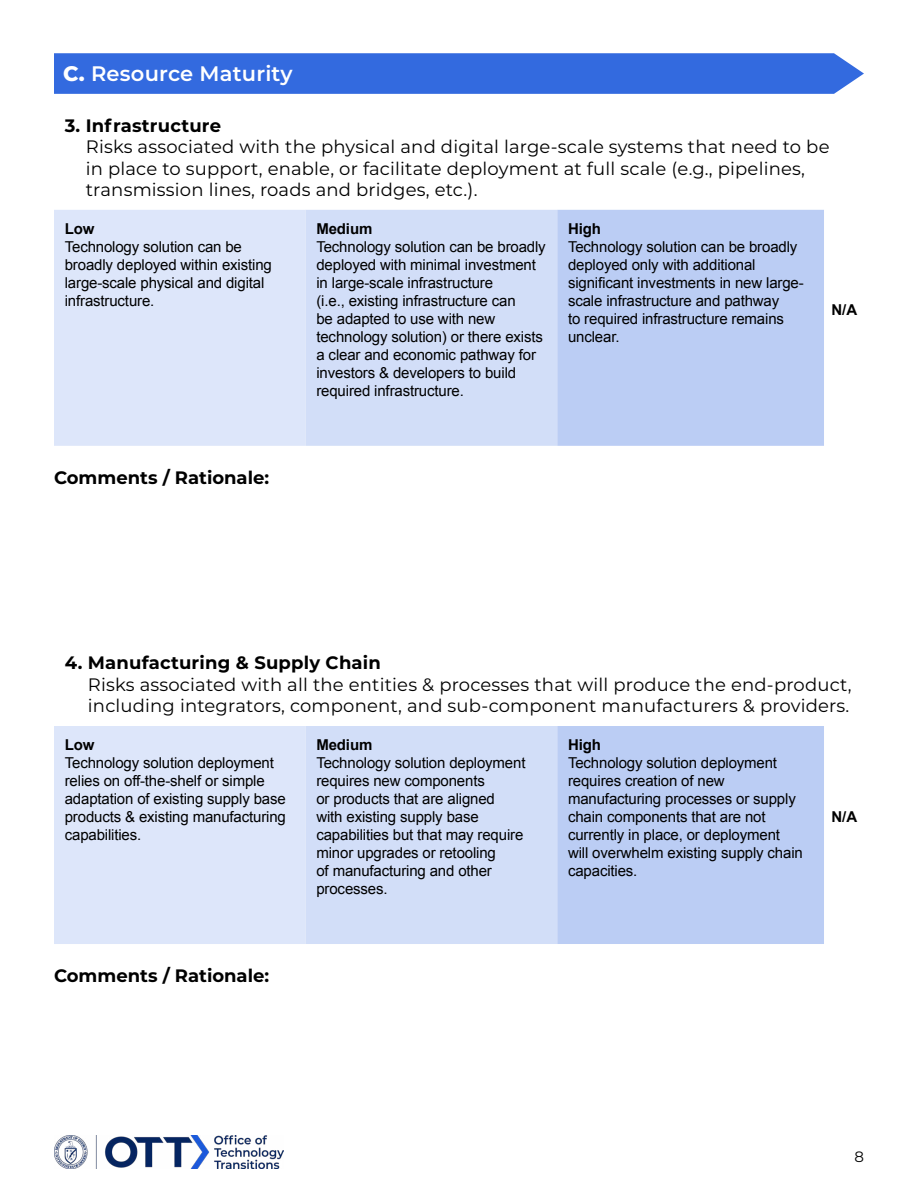
<style>
.page{position:relative;width:918px;height:1188px;background:#fff}
.page>*{position:absolute;margin:0;border:0;box-sizing:border-box;transform-origin:0 0}
.t1{font:600 21px "Montserrat";letter-spacing:.01em;color:#fff}
.t2{font:18px/21.6px "Montserrat";letter-spacing:.01em;color:#000}
.t3{font:700 18px "Montserrat";letter-spacing:.005em;color:#000}
.t4{font:15px/18px "Arial";letter-spacing:-.01em;color:#000}
.t5{font:700 15px "Arial";letter-spacing:-.01em;color:#000}
.t6{font:15px "Montserrat";color:#000}
.s1{font-weight:800}
</style>
<div class="page">
<img style="left:54px;top:1136px;width:229px;height:33px">
<div style="left:54px;top:53px;width:810px;height:41px;background:#336adf"></div>
<svg style="left:54px;top:210px;width:770px;height:236px;background:#cddaf7"></svg>
<svg style="left:54px;top:726px;width:770px;height:218px;background:#cddaf7"></svg>
<h1 class="t1" style="left:63px;top:59px;width:231px"><span class="s1">C.</span> Resource Maturity</h1>
<p class="t3" style="left:65px;top:112px;width:158px">3. Infrastructure</p>
<p class="t2" style="left:86px;top:135px;width:745px">Risks associated with the physical and digital large-scale systems that need to be in place to support, enable, or facilitate deployment at full scale (e.g., pipelines, transmission lines, roads and bridges, etc.).</p>
<p class="t5" style="left:65px;top:219px;width:31px">Low</p>
<p class="t4" style="left:65px;top:238px;width:209px">Technology solution can be broadly deployed within existing large-scale physical and digital infrastructure.</p>
<p class="t5" style="left:316px;top:219px;width:57px">Medium</p>
<p class="t4" style="left:316px;top:238px;width:231px">Technology solution can be broadly deployed with minimal investment in large-scale infrastructure<br>(i.e., existing infrastructure can<br>be adapted to use with new technology solution) or there exists a clear and economic pathway for investors &amp; developers to build required infrastructure.</p>
<p class="t5" style="left:568px;top:219px;width:34px">High</p>
<p class="t4" style="left:568px;top:238px;width:237px">Technology solution can be broadly deployed only with additional significant investments in new large&shy;scale infrastructure and pathway<br>to required infrastructure remains unclear.</p>
<p class="t5" style="left:831px;top:300px;width:27px">N/A</p>
<p class="t3" style="left:54px;top:464px;width:217px">Comments / Rationale:</p>
<p class="t3" style="left:65px;top:650px;width:318px">4. Manufacturing &amp; Supply Chain</p>
<p class="t2" style="left:88px;top:673px;width:765px">Risks associated with all the entities &amp; processes that will produce the end-product, including integrators, component, and sub-component manufacturers &amp; providers.</p>
<p class="t5" style="left:65px;top:735px;width:31px">Low</p>
<p class="t4" style="left:65px;top:754px;width:223px">Technology solution deployment relies on off-the-shelf or simple adaptation of existing supply base products &amp; existing manufacturing capabilities.</p>
<p class="t5" style="left:316px;top:735px;width:57px">Medium</p>
<p class="t4" style="left:316px;top:754px;width:211px">Technology solution deployment requires new components<br>or products that are aligned<br>with existing supply base capabilities but that may require minor upgrades or retooling<br>of manufacturing and other processes.</p>
<p class="t5" style="left:568px;top:735px;width:34px">High</p>
<p class="t4" style="left:568px;top:754px;width:236px">Technology solution deployment requires creation of new manufacturing processes or supply chain components that are not currently in place, or deployment will overwhelm existing supply chain capacities.</p>
<p class="t5" style="left:831px;top:807px;width:27px">N/A</p>
<p class="t3" style="left:54px;top:962px;width:217px">Comments / Rationale:</p>
<p class="t6" style="left:854px;top:1147px;width:11px">8</p>
</div>
